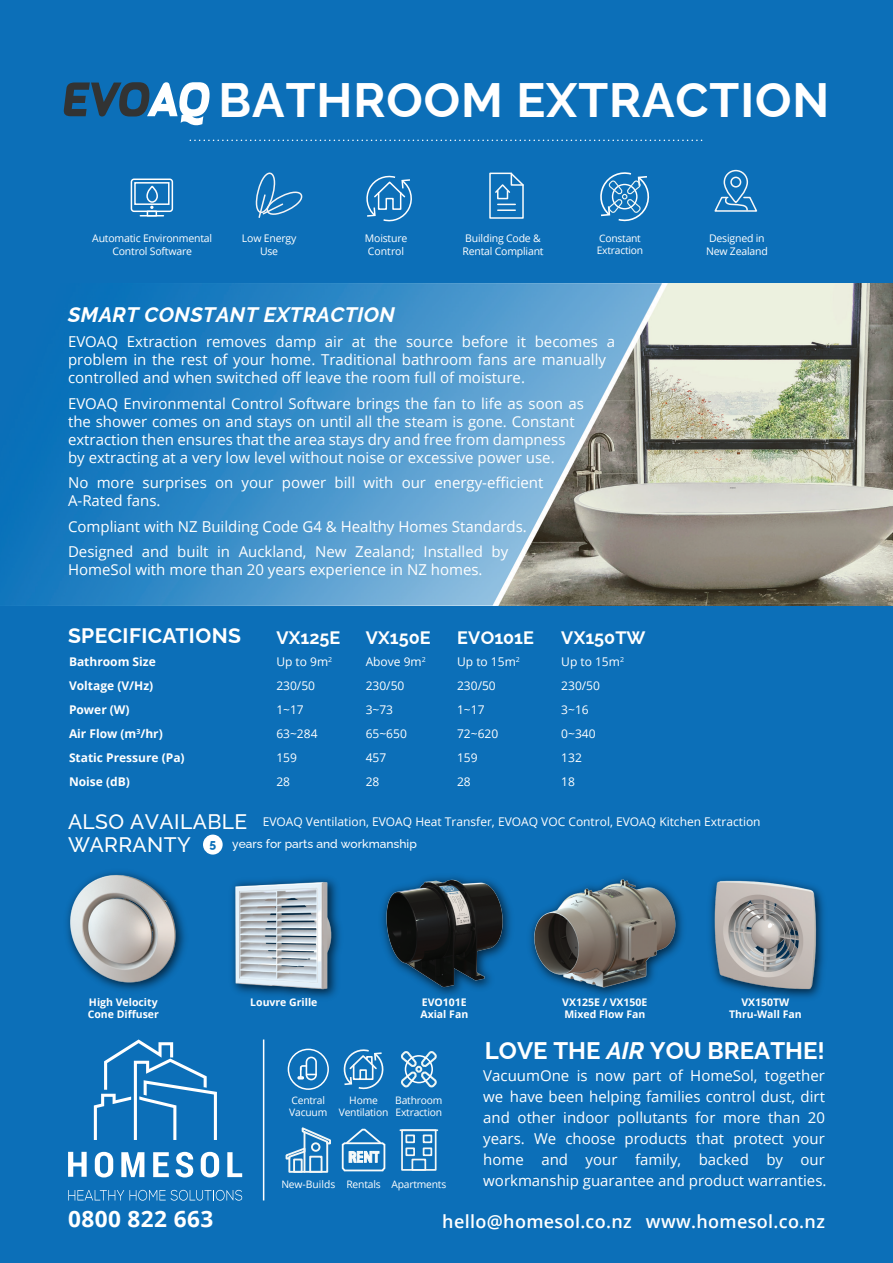
<style>
.page{position:relative;width:893px;height:1263px;background:#0c6fb8}
.page>*{position:absolute;margin:0;border:0;box-sizing:border-box;transform-origin:0 0}
.t1{font:48.3px "Raleway Thin 700";letter-spacing:.02em;color:#fff}
.t2{font:24px "Raleway Thin 700";color:#fff}
.t3{font:700 22.65px "Open Sans";letter-spacing:.02em;color:#fff}
.t4{font:21px "Raleway Thin Italic 700";letter-spacing:.02em;color:#fff}
.t5{font:21px "Raleway Thin 700";letter-spacing:.02em;color:#fff}
.t6{font:21px "Raleway Thin 500";letter-spacing:.02em;color:#fff}
.t7{font:600 18px "Open Sans";letter-spacing:.02em;color:#fff}
.t8{font:18px "Raleway Thin 700";color:#fff}
.t9{font:15px/18px "Open Sans";color:#fff}
.t10{font:12px/24px "Open Sans";color:#fff}
.t11{font:700 12px/24px "Open Sans";color:#fff}
.t12{font:12px "Raleway Thin 500";color:#fff}
.t13{font:10.5px/12.6px "Open Sans";letter-spacing:-.02em;color:#fff}
.t14{font:700 10.5px/12.6px "Open Sans";color:#fff}
.t15{font:10.35px/12.3px "Open Sans";letter-spacing:-.02em;color:#fff}
.s1{font-family:"Raleway Thin 500";font-size:21px}
.s2{font-family:"Raleway Thin Italic 700"}
</style>
<div class="page">
<svg style="left:190px;top:140px;width:513px;height:1px"></svg>
<svg style="left:63px;top:82px;width:147px;height:43px"></svg>
<svg style="left:366px;top:175px;width:46px;height:47px"></svg>
<svg style="left:489px;top:172px;width:35px;height:47px"></svg>
<div style="left:724px;top:170px;width:24px;height:33px;border:2px solid #f8f8f8;border-radius:11px"></div>
<div style="left:730px;top:177px;width:11px;height:11px;border:2px solid #f8f8f8;border-radius:50%"></div>
<svg style="left:714px;top:196px;width:44px;height:16px"></svg>
<svg style="left:255px;top:172px;width:48px;height:46px"></svg>
<div style="left:131px;top:179px;width:42px;height:33px;border:2px solid #fff;border-radius:3px"></div>
<svg style="left:140px;top:215px;width:23px;height:1px"></svg>
<div style="left:147px;top:211px;width:10px;height:5px;border:2px solid #fff"></div>
<div style="left:134px;top:182px;width:36px;height:23px;border:2px solid #fff"></div>
<svg style="left:600px;top:172px;width:50px;height:50px"></svg>
<svg style="left:146px;top:186px;width:13px;height:23px"></svg>
<div style="left:203px;top:834px;width:20px;height:20px;background:#fff;border-radius:50%"></div>
<img style="left:662px;top:284px;width:231px;height:321px">
<svg style="left:21px;top:284px;width:641px;height:321px"></svg>
<img style="left:67px;top:872px;width:118px;height:119px">
<img style="left:69px;top:874px;width:109px;height:110px">
<img style="left:710px;top:878px;width:114px;height:120px">
<img style="left:713px;top:880px;width:105px;height:110px">
<img style="left:232px;top:878px;width:108px;height:120px">
<img style="left:235px;top:880px;width:98px;height:110px">
<img style="left:530px;top:876px;width:153px;height:120px">
<img style="left:533px;top:878px;width:143px;height:111px">
<img style="left:381px;top:876px;width:130px;height:119px">
<img style="left:384px;top:878px;width:120px;height:110px">
<svg style="left:94px;top:1039px;width:123px;height:101px"></svg>
<svg style="left:68px;top:1152px;width:19px;height:25px"></svg>
<svg style="left:95px;top:1152px;width:18px;height:25px"></svg>
<svg style="left:121px;top:1152px;width:23px;height:25px"></svg>
<svg style="left:153px;top:1152px;width:16px;height:25px"></svg>
<svg style="left:176px;top:1152px;width:17px;height:25px"></svg>
<svg style="left:201px;top:1152px;width:18px;height:25px"></svg>
<svg style="left:227px;top:1152px;width:15px;height:25px"></svg>
<svg style="left:68px;top:1190px;width:174px;height:11px"></svg>
<svg style="left:343px;top:1049px;width:41px;height:41px"></svg>
<svg style="left:288px;top:1049px;width:41px;height:41px"></svg>
<svg style="left:401px;top:1051px;width:36px;height:37px"></svg>
<div style="left:411px;top:1159px;width:15px;height:12px;border:2px solid #f3f7f6"></div>
<div style="left:405px;top:1147px;width:10px;height:9px;border:2px solid #f3f7f6"></div>
<div style="left:423px;top:1147px;width:9px;height:9px;border:2px solid #f3f7f6"></div>
<div style="left:405px;top:1134px;width:10px;height:9px;border:2px solid #f3f7f6"></div>
<div style="left:423px;top:1134px;width:9px;height:9px;border:2px solid #f3f7f6"></div>
<hr style="left:400px;top:1129px;width:37px;height:2px;background:#f3f7f6">
<div style="left:401px;top:1129px;width:36px;height:42px;border:2px solid #f3f7f6"></div>
<svg style="left:341px;top:1128px;width:45px;height:44px"></svg>
<svg style="left:285px;top:1127px;width:46px;height:46px"></svg>
<hr style="left:263px;top:1039px;width:1px;height:161px;background:#fff">
<h1 class="t1" style="left:219px;top:61px;width:612px">BATHROOM EXTRACTION</h1>
<p class="t13" style="left:92px;top:232px;width:121px;text-align:center">Automatic Environmental<br>Control Software</p>
<p class="t13" style="left:242px;top:232px;width:56px;text-align:center">Low Energy<br>Use</p>
<p class="t13" style="left:365px;top:232px;width:44px">Moisture<br>Control</p>
<p class="t13" style="left:462px;top:232px;width:83px">Building Code &amp;<br>Rental Compliant</p>
<p class="t15" style="left:597px;top:232px;width:48px">Constant<br>Extraction</p>
<p class="t13" style="left:706px;top:232px;width:63px">Designed in<br>New Zealand</p>
<h3 class="t4" style="left:68px;top:297px;width:328px">SMART CONSTANT EXTRACTION</h3>
<p class="t9" style="left:68px;top:332px;width:549px">EVOAQ Extraction removes damp air at the source before it becomes a problem in the rest of your home. Traditional bathroom fans are manually controlled and when switched off leave the room full of moisture.</p>
<p class="t9" style="left:68px;top:394px;width:517px">EVOAQ Environmental Control Software brings the fan to life as soon as the shower comes on and stays on until all the steam is gone. Constant extraction then ensures that the area stays dry and free from dampness by extracting at a very low level without noise or excessive power use.</p>
<p class="t9" style="left:68px;top:473px;width:477px">No more surprises on your power bill with our energy-efficient<br>A-Rated fans.</p>
<p class="t9" style="left:68px;top:513px;width:460px;line-height:25.5px">Compliant with NZ Building Code G4 &amp; Healthy Homes Standards.<br>Designed and built in Auckland, New Zealand; Installed by</p>
<p class="t9" style="left:68px;top:560px;width:416px">HomeSol with more than 20 years experience in NZ homes.</p>
<h3 class="t5" style="left:68px;top:619px;width:174px">SPECIFICATIONS</h3>
<p class="t11" style="left:69px;top:649px;width:117px">Bathroom Size<br>Voltage (V/Hz)<br>Power (W)<br>Air Flow (m<sup>3</sup>/hr)<br>Static Pressure (Pa)<br>Noise (dB)</p>
<p class="t10" style="left:457px;top:649px;width:64px">Up to 15m<sup>2<br></sup>230/50<br>1~17<br>72~620<br>159<br>28</p>
<p class="t8" style="left:457px;top:623px;width:78px">EVO101E</p>
<p class="t8" style="left:276px;top:623px;width:65px">VX125E</p>
<p class="t8" style="left:366px;top:623px;width:66px">VX150E</p>
<p class="t10" style="left:366px;top:649px;width:62px">Above 9m<sup>2<br></sup>230/50<br>3~73<br>65~650<br>457<br>28</p>
<p class="t10" style="left:276px;top:649px;width:57px">Up to 9m<sup>2<br></sup>230/50<br>1~17<br>63~284<br>159<br>28</p>
<p class="t8" style="left:561px;top:623px;width:86px">VX150TW</p>
<p class="t10" style="left:561px;top:650px;width:64px">Up to 15m<sup>2<br></sup>230/50<br>3~16<br>0~340<br>132<br>18</p>
<p class="t10" style="left:68px;top:809px;width:694px"><span class="s1">ALSO AVAILABLE</span> EVOAQ Ventilation, EVOAQ Heat Transfer, EVOAQ VOC Control, EVOAQ Kitchen Extraction</p>
<h3 class="t6" style="left:68px;top:827px;width:150px">WARRANTY <sup>5</sup></h3>
<p class="t12" style="left:232px;top:834px;width:186px">years for parts and workmanship</p>
<p class="t14" style="left:88px;top:995px;width:73px">High Velocity<br>Cone Diffuser</p>
<p class="t14" style="left:250px;top:995px;width:69px">Louvre Grille</p>
<p class="t14" style="left:420px;top:995px;width:49px">EVO101E<br>Axial Fan</p>
<p class="t14" style="left:562px;top:995px;width:87px">VX125E / VX150E<br>Mixed Flow Fan</p>
<p class="t14" style="left:729px;top:995px;width:74px;text-align:center">VX150TW<br>Thru-Wall Fan</p>
<h2 class="t2" style="left:485px;top:1031px;width:342px">LOVE THE <span class="s2">AIR</span> YOU BREATHE!</h2>
<p class="t9" style="left:483px;top:1065px;width:345px;line-height:21px;text-align:justify">VacuumOne is now part of HomeSol, together we have been helping families control dust, dirt and other indoor pollutants for more than 20 years. We choose products that protect your home and your family, backed by our workmanship guarantee and product warranties.</p>
<h3 class="t3" style="left:68px;top:1202px;width:147px">0800 822 663</h3>
<p class="t7" style="left:442px;top:1209px;width:384px">hello@homesol.co.nz www.homesol.co.nz</p>
<p class="t15" style="left:289px;top:1093px;width:40px">Central<br>Vacuum</p>
<p class="t15" style="left:339px;top:1093px;width:51px;text-align:center">Home<br>Ventilation</p>
<p class="t15" style="left:395px;top:1093px;width:49px">Bathroom<br>Extraction</p>
<p class="t15" style="left:281px;top:1178px;width:166px">New-Builds Rentals Apartments</p>
</div>
